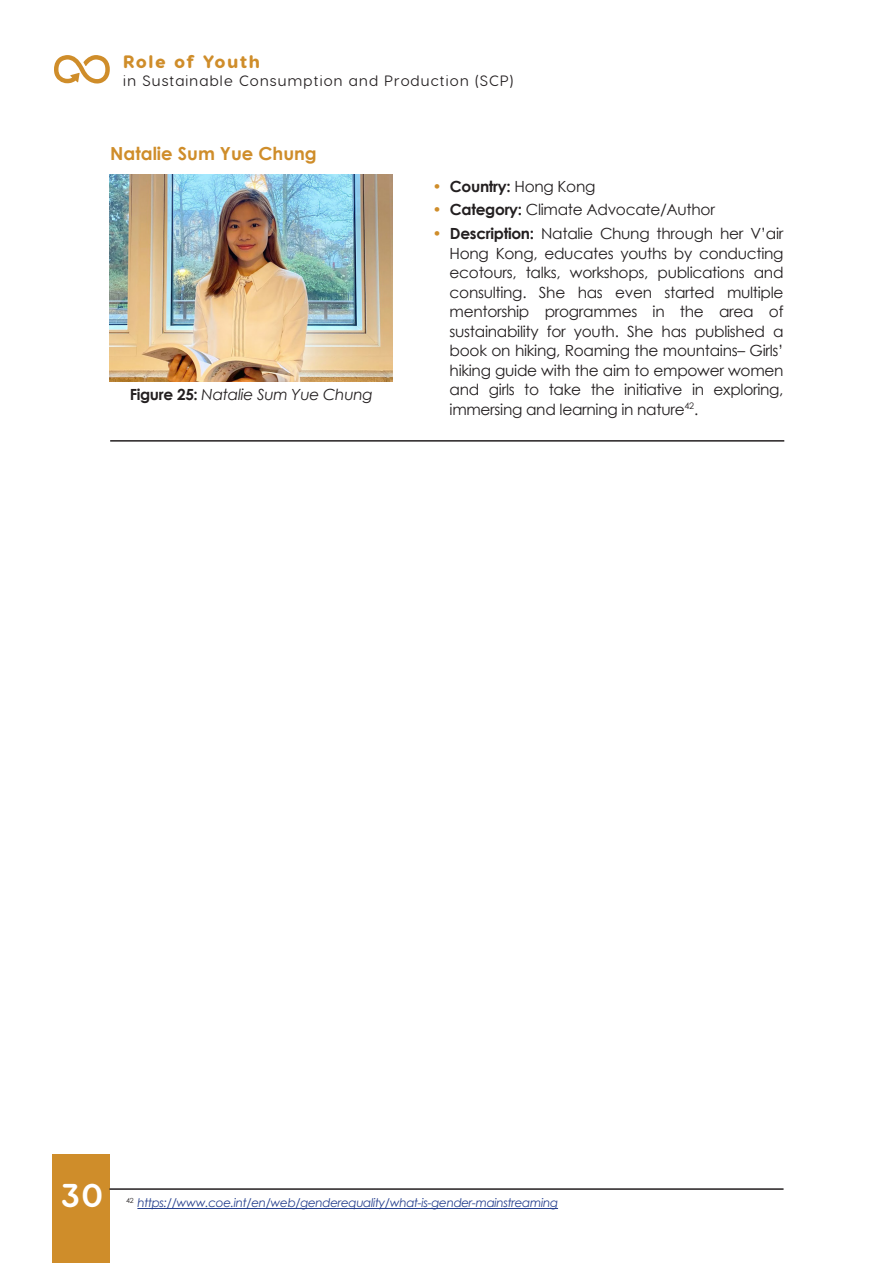
<style>
.page{position:relative;width:893px;height:1263px;background:#fff}
.page>*{position:absolute;margin:0;border:0;box-sizing:border-box;transform-origin:0 0}
.t1{font:700 33px "Visby Round CF";color:#fff}
.Paragraph_Style_1{font:700 18px "Century Gothic";color:#cf8d2a}
.t2{font:800 18px "Visby Round CF";letter-spacing:.08em;color:#cf8d2a}
.t3{font:15.3px/19.5px "Century Gothic";letter-spacing:-.02em;color:#231f20;text-align:justify}
.t4{font:italic 15.3px "Century Gothic";letter-spacing:-.02em;color:#231f20}
.t5{font:700 15.3px "Century Gothic";letter-spacing:-.02em;color:#231f20}
.t6{font:15px "Visby Round CF";letter-spacing:.08em;color:#231f20}
.Paragraph_Style_1-2{font:italic 12px "Century Gothic";letter-spacing:-.03em;color:#253f8e}
.s1{font-weight:700;font-style:normal}
.s2{font-weight:400;color:#cf8d2a}
.s3{font-weight:400}
.s4{color:#cf8d2a}
.s5{font-weight:700}
</style>
<div class="page">
<div style="left:53px;top:1154px;width:57px;height:109px;background:#cf8d2a"></div>
<svg style="left:54px;top:55px;width:56px;height:29px"></svg>
<img style="left:109px;top:175px;width:283px;height:206px">
<hr style="left:109px;top:1188px;width:674px;height:2px;background:#231f20">
<hr style="left:110px;top:440px;width:674px;height:2px;background:#231f20">
<hr style="left:137px;top:1208px;width:421px;height:1px;background:#253f8e">
<p class="t2" style="left:123px;top:50px;width:138px">Role of Youth</p>
<p class="t6" style="left:123px;top:72px;width:392px">in Sustainable Consumption and Production (SCP)</p>
<p class="Paragraph_Style_1" style="left:110px;top:140px;width:208px">Natalie Sum Yue Chung</p>
<p class="t4" style="left:130px;top:383px;width:245px"><span class="s1">Figure 25:</span> Natalie Sum Yue Chung</p>
<p class="t5" style="left:433px;top:174px;width:164px"><span class="s2">•</span> Country: <span class="s3">Hong Kong</span></p>
<p class="t3" style="left:433px;top:200px;width:284px"><span class="s4">•</span> <span class="s5">Category:</span> Climate Advocate/Author</p>
<p class="t3" style="left:450px;top:224px;width:335px;text-indent:-17px"><span class="s4">•</span> <span class="s5">Description:</span> Natalie Chung through her V’air Hong Kong, educates youths by conducting ecotours, talks, workshops, publications and consulting. She has even started multiple mentorship programmes in the area of sustainability for youth. She has published a book on hiking, Roaming the mountains– Girls’ hiking guide with the aim to empower women and girls to take the initiative in exploring, immersing and learning in nature<sup>42</sup>.</p>
<h1 class="t1" style="left:61px;top:1175px;width:44px">30</h1>
<p class="Paragraph_Style_1-2" style="left:126px;top:1194px;width:433px"><sup>42</sup> https://www.coe.int/en/web/genderequality/what-is-gender-mainstreaming</p>
</div>
